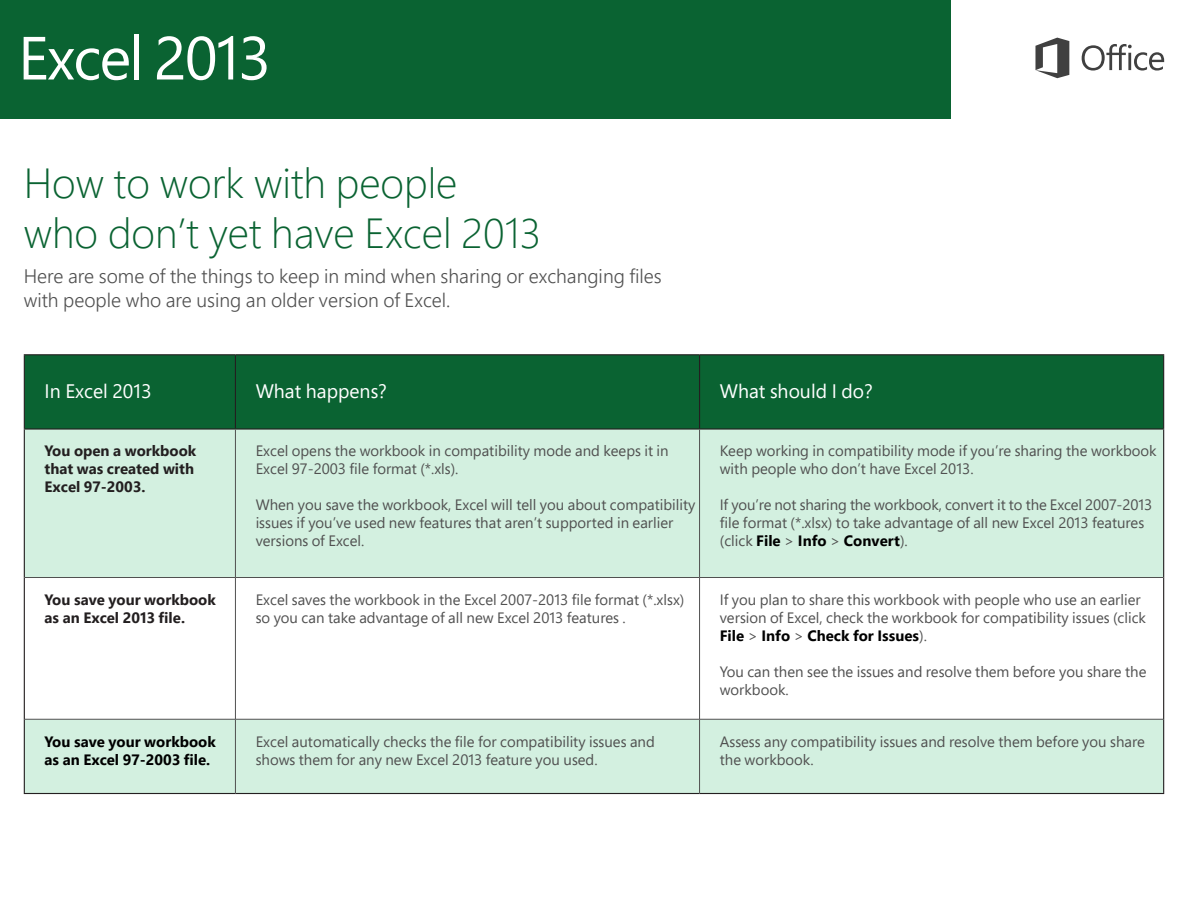
<style>
.page{position:relative;width:1188px;height:918px;background:#fff}
.page>*{position:absolute;margin:0;border:0;box-sizing:border-box;transform-origin:0 0}
.t1{font:300 42px/50.4px "Segoe Pro";color:#0a6332}
.t2{font:300 19.5px/23.4px "Segoe Pro";color:#505050}
.t3{font:19.5px "Segoe Pro";color:#fff}
.t4{font:15px/18px "Segoe Pro";color:#505050}
.t5{font:700 15px/18px "Segoe Pro";color:#231f20}
.t6{font:700 15px/18px "Segoe Pro";color:#000}
.s1{font-weight:700;color:#000}
</style>
<div class="page">
<div style="left:0;top:0;width:950px;height:119px;background:#0a6332"></div>
<svg style="left:1082px;top:44px;width:82px;height:27px"></svg>
<svg style="left:1035px;top:38px;width:34px;height:40px"></svg>
<svg style="left:24px;top:37px;width:105px;height:43px"></svg>
<div style="left:134px;top:34px;width:5px;height:46px;background:#fff"></div>
<svg style="left:157px;top:36px;width:76px;height:44px"></svg>
<svg style="left:242px;top:36px;width:25px;height:44px"></svg>
<div style="left:25px;top:355px;width:1138px;height:73px;background:#0a6332"></div>
<div style="left:25px;top:430px;width:1138px;height:363px;background:#d3f0e0"></div>
<svg style="left:25px;top:578px;width:1138px;height:141px"></svg>
<hr style="left:24px;top:430px;width:1px;height:148px;background:#231f20">
<hr style="left:1163px;top:430px;width:1px;height:148px;background:#231f20">
<hr style="left:24px;top:578px;width:1px;height:141px;background:#231f20">
<hr style="left:1163px;top:578px;width:1px;height:141px;background:#231f20">
<hr style="left:24px;top:719px;width:1px;height:74px;background:#231f20">
<hr style="left:1163px;top:719px;width:1px;height:74px;background:#231f20">
<hr style="left:24px;top:793px;width:211px;height:1px;background:#231f20">
<hr style="left:235px;top:793px;width:465px;height:1px;background:#231f20">
<hr style="left:700px;top:793px;width:464px;height:1px;background:#231f20">
<hr style="left:699px;top:430px;width:1px;height:147px;background:#505050">
<hr style="left:25px;top:577px;width:210px;height:1px;background:#505050">
<hr style="left:235px;top:577px;width:465px;height:1px;background:#505050">
<hr style="left:700px;top:577px;width:463px;height:1px;background:#505050">
<hr style="left:699px;top:578px;width:1px;height:141px;background:#505050">
<hr style="left:25px;top:719px;width:210px;height:1px;background:#505050">
<hr style="left:235px;top:719px;width:465px;height:1px;background:#505050">
<hr style="left:700px;top:719px;width:463px;height:1px;background:#505050">
<hr style="left:699px;top:719px;width:1px;height:74px;background:#505050">
<hr style="left:24px;top:354px;width:211px;height:1px;background:#231f20">
<hr style="left:24px;top:355px;width:1px;height:73px;background:#231f20">
<hr style="left:235px;top:354px;width:465px;height:1px;background:#231f20">
<hr style="left:235px;top:355px;width:1px;height:73px;background:#231f20">
<hr style="left:24px;top:428px;width:211px;height:2px;background:#231f20">
<hr style="left:700px;top:354px;width:464px;height:1px;background:#231f20">
<hr style="left:699px;top:355px;width:1px;height:73px;background:#231f20">
<hr style="left:1163px;top:355px;width:1px;height:73px;background:#231f20">
<hr style="left:235px;top:430px;width:1px;height:147px;background:#505050">
<hr style="left:235px;top:428px;width:465px;height:2px;background:#231f20">
<hr style="left:700px;top:428px;width:464px;height:2px;background:#231f20">
<hr style="left:235px;top:578px;width:1px;height:141px;background:#505050">
<hr style="left:235px;top:719px;width:1px;height:74px;background:#505050">
<p class="t1" style="left:24px;top:156px;width:519px">How to work with people who don’t yet have Excel 2013</p>
<p class="t2" style="left:24px;top:264px;width:640px">Here are some of the things to keep in mind when sharing or exchanging files with people who are using an older version of Excel.</p>
<p class="t3" style="left:45px;top:378px;width:108px">In Excel 2013</p>
<p class="t3" style="left:256px;top:378px;width:133px">What happens?</p>
<p class="t3" style="left:720px;top:378px;width:155px">What should I do?</p>
<p class="t5" style="left:45px;top:442px;width:153px">You open a workbook that was created with<br>Excel 97-2003.</p>
<p class="t4" style="left:256px;top:442px;width:415px">Excel opens the workbook in compatibility mode and keeps it in<br>Excel 97-2003 file format (*.xls).</p>
<p class="t4" style="left:256px;top:496px;width:441px">When you save the workbook, Excel will tell you about compatibility issues if you’ve used new features that aren’t supported in earlier versions of Excel.</p>
<p class="t4" style="left:720px;top:442px;width:438px">Keep working in compatibility mode if you’re sharing the workbook with people who don’t have Excel 2013.</p>
<p class="t4" style="left:720px;top:496px;width:434px">If you’re not sharing the workbook, convert it to the Excel 2007-2013 file format (*.xlsx) to take advantage of all new Excel 2013 features (click <span class="s1">File</span> &gt; <span class="s1">Info</span> &gt; <span class="s1">Convert</span>).</p>
<p class="t5" style="left:45px;top:590px;width:173px">You save your workbook as an Excel 2013 file.</p>
<p class="t4" style="left:256px;top:590px;width:430px">Excel saves the workbook in the Excel 2007-2013 file format (*.xlsx) so you can take advantage of all new Excel 2013 features .</p>
<p class="t4" style="left:720px;top:590px;width:428px">If you plan to share this workbook with people who use an earlier version of Excel, check the workbook for compatibility issues (click<br><span class="s1">File</span> &gt; <span class="s1">Info</span> &gt; <span class="s1">Check for Issues</span>).</p>
<p class="t4" style="left:720px;top:662px;width:428px">You can then see the issues and resolve them before you share the workbook.</p>
<p class="t6" style="left:45px;top:732px;width:173px">You save your workbook as an Excel 97-2003 file.</p>
<p class="t4" style="left:256px;top:732px;width:401px">Excel automatically checks the file for compatibility issues and shows them for any new Excel 2013 feature you used.</p>
<p class="t4" style="left:720px;top:732px;width:427px">Assess any compatibility issues and resolve them before you share the workbook.</p>
</div>
